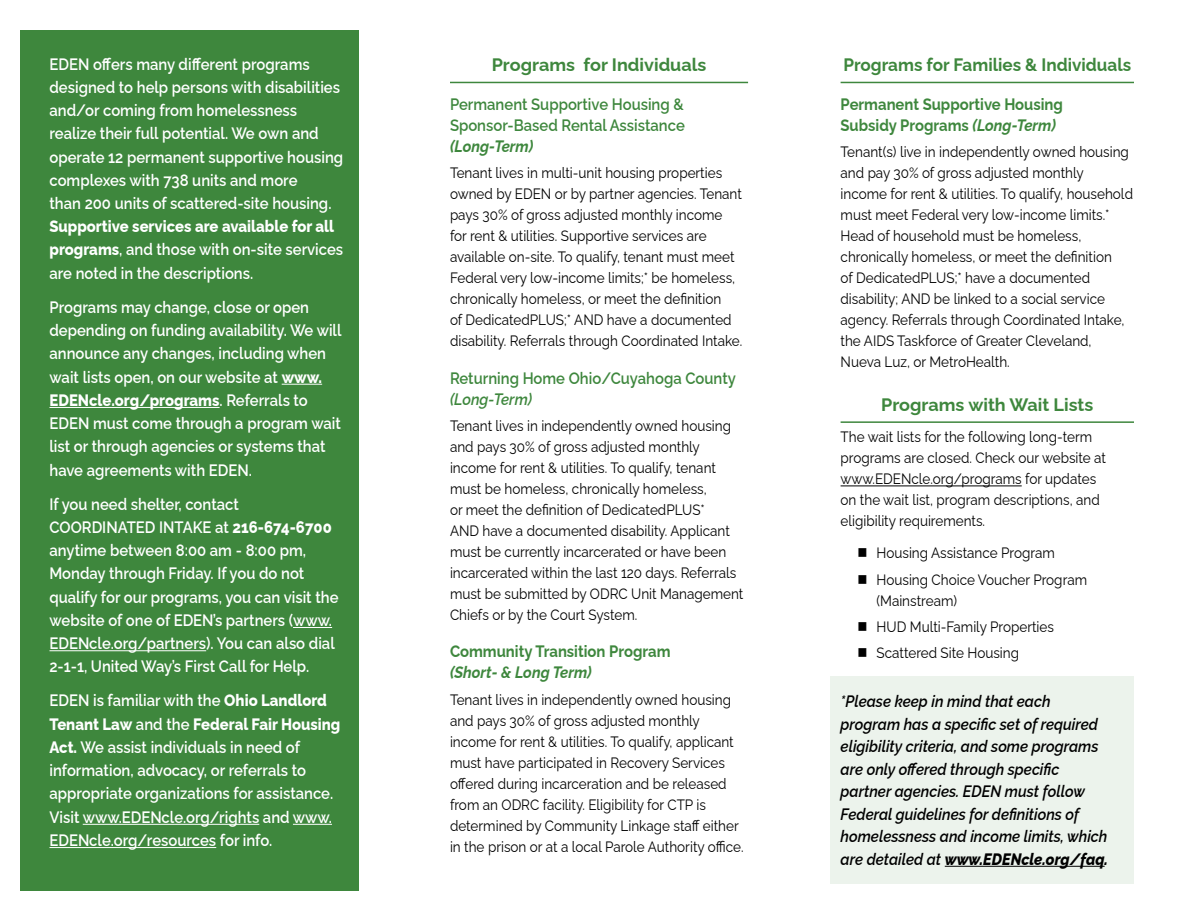
<style>
.page{position:relative;width:1188px;height:918px;background:#fff}
.page>*{position:absolute;margin:0;border:0;box-sizing:border-box;transform-origin:0 0}
.t1{font:700 18px "Raleway";color:#3e873d}
.t2{font:700 18px "Raleway";color:#3e873d;scale:.95 1}
.t3{font:600 16.5px/23.2px "Raleway";color:#fff;scale:.9 1}
.t4{font:italic 600 16.5px/22.5px "Raleway";color:#000;scale:.9 1}
.t5{font:600 16.5px/21px "Raleway";color:#3e873d;scale:.9 1}
.t6{font:700 16.5px/21px "Raleway";color:#3e873d;scale:.9 1}
.t7{font:italic 700 16.5px "Raleway";color:#3e873d;scale:.9 1}
.t8{font:italic 600 16.5px "Raleway";color:#3e873d;scale:.9 1}
.t9{font:15px/21px "Raleway";color:#000;scale:.9 1}
.s1{font-weight:800}
.s2{font-style:italic}
</style>
<div class="page">
<div style="left:831px;top:676px;width:303px;height:208px;background:#ecf3ec"></div>
<div style="left:21px;top:30px;width:338px;height:860px;background:#3e873d"></div>
<hr style="left:282px;top:384px;width:40px;height:1px;background:#fff">
<hr style="left:50px;top:407px;width:170px;height:1px;background:#fff">
<hr style="left:293px;top:627px;width:39px;height:1px;background:#fff">
<hr style="left:50px;top:650px;width:156px;height:1px;background:#fff">
<hr style="left:83px;top:824px;width:176px;height:1px;background:#fff">
<hr style="left:293px;top:824px;width:39px;height:1px;background:#fff">
<hr style="left:50px;top:847px;width:166px;height:1px;background:#fff">
<hr style="left:450px;top:82px;width:298px;height:1px;background:#3e873d">
<hr style="left:841px;top:82px;width:293px;height:1px;background:#3e873d">
<hr style="left:841px;top:421px;width:293px;height:2px;background:#3e873d">
<hr style="left:841px;top:486px;width:181px;height:1px;background:#000">
<hr style="left:945px;top:866px;width:160px;height:1px;background:#000">
<p class="t3" style="left:50px;top:50px;width:328px">EDEN offers many different programs designed to help persons with disabilities and/or coming from homelessness realize their full potential. We own and operate 12 permanent supportive housing complexes with 738 units and more<br>than 200 units of scattered-site housing.</p>
<p class="t3" style="left:50px;top:213px;width:328px"><span class="s1">Supportive services are available for all programs</span>, and those with on-site services are noted in the descriptions.</p>
<p class="t3" style="left:50px;top:294px;width:326px">Programs may change, close or open depending on funding availability. We will announce any changes, including when wait lists open, on our website at <span class="s1">www.<br>EDENcle.org/programs</span>. Referrals to EDEN must come through a program wait list or through agencies or systems that have agreements with EDEN.</p>
<p class="t3" style="left:50px;top:490px;width:323px">If you need shelter, contact COORDINATED INTAKE at <span class="s1">216-674-6700 </span>anytime between 8:00 am - 8:00 pm, Monday through Friday. If you do not qualify for our programs, you can visit the website of one of EDEN’s partners (www.<br>EDENcle.org/partners). You can also dial 2-1-1, United Way’s First Call for Help.</p>
<p class="t3" style="left:50px;top:687px;width:325px">EDEN is familiar with the <span class="s1">Ohio Landlord Tenant Law</span> and the <span class="s1">Federal Fair Housing Act.</span> We assist individuals in need of information, advocacy, or referrals to appropriate organizations for assistance.<br>Visit www.EDENcle.org/rights and www.<br>EDENcle.org/resources for info.</p>
<p class="t1" style="left:492px;top:50px;width:216px">Programs for Individuals</p>
<p class="t5" style="left:450px;top:92px;width:262px">Permanent Supportive Housing &amp;<br>Sponsor-Based Rental Assistance</p>
<p class="t7" style="left:450px;top:133px;width:94px">(Long-Term)</p>
<p class="t9" style="left:450px;top:161px;width:326px">Tenant lives in multi-unit housing properties owned by EDEN or by partner agencies. Tenant pays 30% of gross adjusted monthly income for rent &amp; utilities. Supportive services are available on-site. To qualify, tenant must meet Federal very low-income limits;* be homeless, chronically homeless, or meet the definition<br>of DedicatedPLUS;* AND have a documented disability. Referrals through Coordinated Intake.</p>
<p class="t5" style="left:450px;top:365px;width:319px">Returning Home Ohio/Cuyahoga County</p>
<p class="t8" style="left:450px;top:386px;width:93px">(Long-Term)</p>
<p class="t9" style="left:450px;top:414px;width:328px">Tenant lives in independently owned housing and pays 30% of gross adjusted monthly income for rent &amp; utilities. To qualify, tenant must be homeless, chronically homeless,<br>or meet the definition of DedicatedPLUS*<br>AND have a documented disability. Applicant must be currently incarcerated or have been incarcerated within the last 120 days. Referrals must be submitted by ODRC Unit Management Chiefs or by the Court System.</p>
<p class="t6" style="left:450px;top:639px;width:246px">Community Transition Program</p>
<p class="t7" style="left:450px;top:659px;width:159px">(Short- &amp; Long Term)</p>
<p class="t9" style="left:450px;top:687px;width:328px">Tenant lives in independently owned housing and pays 30% of gross adjusted monthly income for rent &amp; utilities. To qualify, applicant must have participated in Recovery Services offered during incarceration and be released from an ODRC facility. Eligibility for CTP is determined by Community Linkage staff either in the prison or at a local Parole Authority office.</p>
<p class="t2" style="left:843px;top:50px;width:304px">Programs for Families &amp; Individuals</p>
<p class="t6" style="left:841px;top:92px;width:249px">Permanent Supportive Housing<br>Subsidy Programs <span class="s2">(Long-Term)</span></p>
<p class="t9" style="left:841px;top:140px;width:326px">Tenant(s) live in independently owned housing and pay 30% of gross adjusted monthly income for rent &amp; utilities. To qualify, household must meet Federal very low-income limits.* Head of household must be homeless, chronically homeless, or meet the definition<br>of DedicatedPLUS;* have a documented disability; AND be linked to a social service agency. Referrals through Coordinated Intake, the AIDS Taskforce of Greater Cleveland, Nueva Luz, or MetroHealth.</p>
<p class="t1" style="left:881px;top:390px;width:214px">Programs with Wait Lists</p>
<p class="t9" style="left:841px;top:425px;width:297px">The wait lists for the following long-term programs are closed. Check our website at www.EDENcle.org/programs for updates on the wait list, program descriptions, and eligibility requirements.</p>
<p class="t9" style="left:858px;top:541px;width:221px">■ Housing Assistance Program</p>
<p class="t9" style="left:877px;top:567px;width:235px;text-indent:-19px">■ Housing Choice Voucher Program (Mainstream)</p>
<p class="t9" style="left:858px;top:615px;width:220px">■ HUD Multi-Family Properties</p>
<p class="t9" style="left:858px;top:641px;width:181px">■ Scattered Site Housing</p>
<p class="t4" style="left:841px;top:688px;width:299px">*Please keep in mind that each program has a specific set of required eligibility criteria, and some programs are only offered through specific partner agencies. EDEN must follow Federal guidelines for definitions of homelessness and income limits, which are detailed at <span class="s1">www.EDENcle.org/faq.</span></p>
</div>
